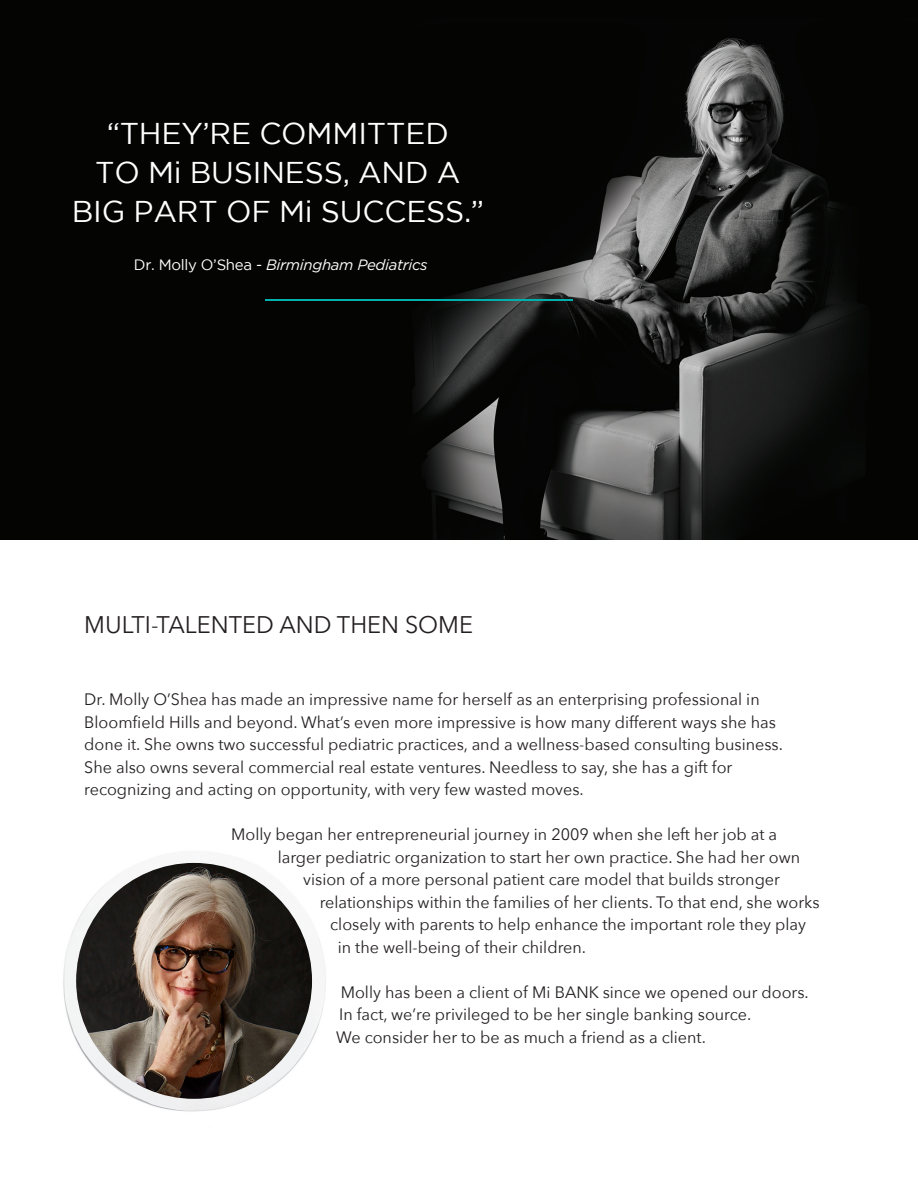
<style>
.page{position:relative;width:918px;height:1188px;background:#fff}
.page>*{position:absolute;margin:0;border:0;box-sizing:border-box;transform-origin:0 0}
.t1{font:30px/39px "Gotham";letter-spacing:-.005em;color:#fff;text-align:center}
.t2{font:24px "Avenir Next";color:#231f20}
.t3{font:16.5px/22.5px "Avenir Next";color:#231f20}
.t4{font:italic 15px "Gotham";letter-spacing:-.02em;color:#fff}
.s1{font-style:normal}
</style>
<div class="page">
<img style="left:63px;top:862px;width:263px;height:250px">
<img style="left:0;top:0;width:918px;height:540px">
<hr style="left:266px;top:299px;width:307px;height:2px;background:#00b0ad">
<img style="left:76px;top:863px;width:236px;height:236px;border-radius:118px">
<p class="t1" style="left:72px;top:113px;width:414px">“THEY’RE COMMITTED<br>TO Mi BUSINESS, AND A<br>BIG PART OF Mi SUCCESS.”</p>
<p class="t4" style="left:134px;top:255px;width:295px"><span class="s1">Dr. Molly O’Shea -</span> Birmingham Pediatrics</p>
<p class="t2" style="left:84px;top:604px;width:390px">MULTI-TALENTED AND THEN SOME</p>
<p class="t3" style="left:84px;top:687px;width:677px">Dr. Molly O’Shea has made an impressive name for herself as an enterprising professional in</p>
<p class="t3" style="left:84px;top:710px;width:693px">Bloomfield Hills and beyond. What’s even more impressive is how many different ways she has</p>
<p class="t3" style="left:84px;top:732px;width:700px">done it. She owns two successful pediatric practices, and a wellness-based consulting business.</p>
<p class="t3" style="left:84px;top:755px;width:650px">She also owns several commercial real estate ventures. Needless to say, she has a gift for</p>
<p class="t3" style="left:84px;top:777px;width:501px">recognizing and acting on opportunity, with very few wasted moves.</p>
<p class="t3" style="left:231px;top:822px;width:547px">Molly began her entrepreneurial journey in 2009 when she left her job at a</p>
<p class="t3" style="left:278px;top:845px;width:524px">larger pediatric organization to start her own practice. She had her own</p>
<p class="t3" style="left:303px;top:867px;width:478px">vision of a more personal patient care model that builds stronger</p>
<p class="t3" style="left:320px;top:890px;width:501px">relationships within the families of her clients. To that end, she works</p>
<p class="t3" style="left:330px;top:912px;width:477px">closely with parents to help enhance the important role they play</p>
<p class="t3" style="left:338px;top:935px;width:250px">in the well-being of their children.</p>
<p class="t3" style="left:336px;top:980px;width:474px">Molly has been a client of Mi BANK since we opened our doors.<br>In fact, we’re privileged to be her single banking source.<br>We consider her to be as much a friend as a client.</p>
</div>
